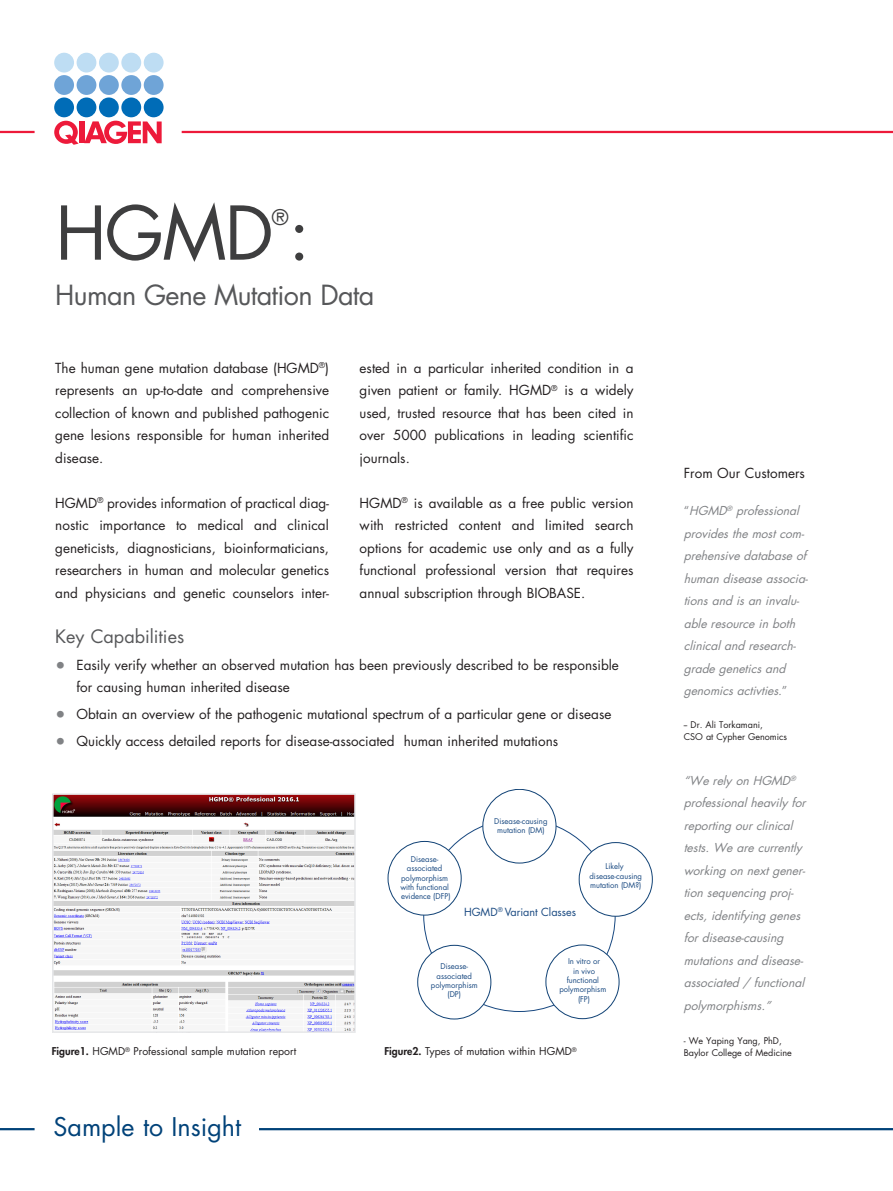
<style>
.page{position:relative;width:893px;height:1191px;background:#fff}
.page>*{position:absolute;margin:0;border:0;box-sizing:border-box;transform-origin:0 0}
.Headline{font:72px "Futura Std";color:#3e3e3f}
.Heading_1{font:27px "Futura Std";letter-spacing:-.025em;color:#57585a}
.A4_Slogan{font:25.05px "Futura Std";color:#004279}
.Headline-2{font:21px "Futura Std";color:#3e3e3f}
.Heading_2{font:18px "Futura Std";color:#57585a}
.Copy{font:13.5px/22.5px "Futura Std";color:#231f20;text-align:justify}
.Heading_3{font:13.5px "Futura Std";color:#231f20}
.Heading_1-2{font:italic 12px/22.5px "Futura Std";color:#808285}
.t1{font:10.95px "Futura Std";color:#194981}
.Figure_Footnote{font:10.5px "Futura Std";color:#231f20}
.Heading_1-3{font:9px/12px "Futura Std";color:#231f20}
.t2{font:7.8px/9.3px "Futura Std";color:#194981;text-align:center}
.s1{font-size:18px;color:#808285}
.s2{font-weight:800}
.s3{font-style:normal}
</style>
<div class="page">
<svg style="left:387px;top:789px;width:266px;height:230px"></svg>
<img style="left:55px;top:796px;width:298px;height:234px">
<div style="left:52px;top:793px;width:304px;height:240px;border:2px solid #e6e7e9"></div>
<hr style="left:259px;top:1128px;width:634px;height:2px;background:#004279">
<hr style="left:0;top:1128px;width:35px;height:2px;background:#004279">
<hr style="left:182px;top:131px;width:711px;height:2px;background:#ed1a3a">
<hr style="left:0;top:131px;width:35px;height:2px;background:#ed1a3a">
<div style="left:54px;top:97px;width:20px;height:20px;background:#006cb7;border-radius:50%"></div>
<div style="left:77px;top:97px;width:19px;height:20px;background:#006cb7;border-radius:50%"></div>
<div style="left:99px;top:97px;width:20px;height:20px;background:#006cb7;border-radius:50%"></div>
<div style="left:121px;top:97px;width:20px;height:20px;background:#006cb7;border-radius:50%"></div>
<div style="left:144px;top:97px;width:20px;height:20px;background:#006cb7;border-radius:50%"></div>
<div style="left:54px;top:75px;width:20px;height:20px;background:#6fa4d7;border-radius:50%"></div>
<div style="left:77px;top:75px;width:19px;height:20px;background:#6fa4d7;border-radius:50%"></div>
<div style="left:99px;top:75px;width:20px;height:20px;background:#6fa4d7;border-radius:50%"></div>
<div style="left:121px;top:75px;width:20px;height:20px;background:#6fa4d7;border-radius:50%"></div>
<div style="left:144px;top:75px;width:20px;height:20px;background:#6fa4d7;border-radius:50%"></div>
<div style="left:54px;top:53px;width:20px;height:20px;background:#beddf3;border-radius:50%"></div>
<div style="left:77px;top:53px;width:19px;height:20px;background:#beddf3;border-radius:50%"></div>
<div style="left:99px;top:53px;width:20px;height:20px;background:#beddf3;border-radius:50%"></div>
<div style="left:121px;top:53px;width:20px;height:20px;background:#beddf3;border-radius:50%"></div>
<div style="left:144px;top:53px;width:20px;height:20px;background:#beddf3;border-radius:50%"></div>
<svg style="left:54px;top:120px;width:108px;height:25px"></svg>
<p class="Headline" style="left:55px;top:187px;width:257px">HGMD :</p>
<p class="Headline-2" style="left:272px;top:204px;width:18px">®</p>
<p class="Heading_1" style="left:55px;top:278px;width:321px">Human Gene Mutation Data</p>
<p class="Copy" style="left:55px;top:357px;width:275px">The human gene mutation database (HGMD<sup>®</sup>) represents an up-to-date and comprehensive collection of known and published pathogenic gene lesions responsible for human inherited disease.</p>
<p class="Copy" style="left:55px;top:492px;width:275px">HGMD<sup>®</sup> provides information of practical diag&shy;nostic importance to medical and clinical geneticists, diagnosticians, bioinformaticians, researchers in human and molecular genetics and physicians and genetic counselors inter-</p>
<p class="Copy" style="left:360px;top:357px;width:275px">ested in a particular inherited condition in a given patient or family. HGMD<sup>®</sup> is a widely used, trusted resource that has been cited in over 5000 publications in leading scientific journals.</p>
<p class="Copy" style="left:360px;top:492px;width:275px">HGMD<sup>®</sup> is available as a free public version with restricted content and limited search options for academic use only and as a fully functional professional version that requires annual subscription through BIOBASE.</p>
<p class="Heading_2" style="left:55px;top:624px;width:130px">Key Capabilities</p>
<p class="Copy" style="left:77px;top:653px;width:544px;text-indent:-21px"><span class="s1">•</span> Easily verify whether an observed mutation has been previously described to be responsible for causing human inherited disease</p>
<p class="Copy" style="left:55px;top:703px;width:558px"><span class="s1">•</span> Obtain an overview of the pathogenic mutational spectrum of a particular gene or disease</p>
<p class="Copy" style="left:55px;top:729px;width:504px"><span class="s1">•</span> Quickly access detailed reports for disease-associated human inherited mutations</p>
<p class="t2" style="left:494px;top:816px;width:55px">Disease-causing mutation (DM)</p>
<p class="t2" style="left:400px;top:854px;width:52px">Disease&shy;associated polymorphism with functional evidence (DFP)</p>
<p class="t2" style="left:589px;top:862px;width:54px">Likely disease-causing mutation (DM?)</p>
<p class="t1" style="left:464px;top:905px;width:114px">HGMD<sup>®</sup> Variant Classes</p>
<p class="t2" style="left:431px;top:962px;width:48px">Disease&shy;associated polymorphism (DP)</p>
<p class="t2" style="left:559px;top:957px;width:48px">In vitro or<br>in vivo functional polymorphism (FP)</p>
<p class="Figure_Footnote" style="left:52px;top:1045px;width:246px"><span class="s2">Figure1.</span> HGMD<sup>®</sup> Professional sample mutation report</p>
<p class="Figure_Footnote" style="left:384px;top:1045px;width:194px"><span class="s2">Figure2.</span> Types of mutation within HGMD<sup>®</sup></p>
<p class="A4_Slogan" style="left:54px;top:1110px;width:189px">Sample to Insight</p>
<p class="Heading_3" style="left:684px;top:464px;width:123px">From Our Customers</p>
<p class="Heading_1-2" style="left:684px;top:499px;width:129px"><span class="s3">“</span> HGMD<sup>®</sup> professional providesthemostcom&shy;prehensivedatabaseof humandiseaseassocia&shy;tionsand isaninvalu&shy;ableresourceinboth clinicaland research&shy;gradegeneticsand genomicsactivties.<span class="s3">”</span></p>
<p class="Heading_1-3" style="left:684px;top:718px;width:105px">-- Dr. Ali Torkamani,<br>CSO at Cypher Genomics</p>
<p class="Heading_1-2" style="left:684px;top:769px;width:127px">“Werely onHGMD<sup>® </sup>professionalheavily for reporting ourclinical tests.Wearecurrently working onnextgener&shy;tionsequencing proj&shy;ects,identifying genes fordisease-causing mutationsand disease&shy;associated / functional polymorphisms.”</p>
<p class="Heading_1-3" style="left:684px;top:1035px;width:110px">- We Yaping Yang, PhD,<br>Baylor College of Medicine</p>
</div>
